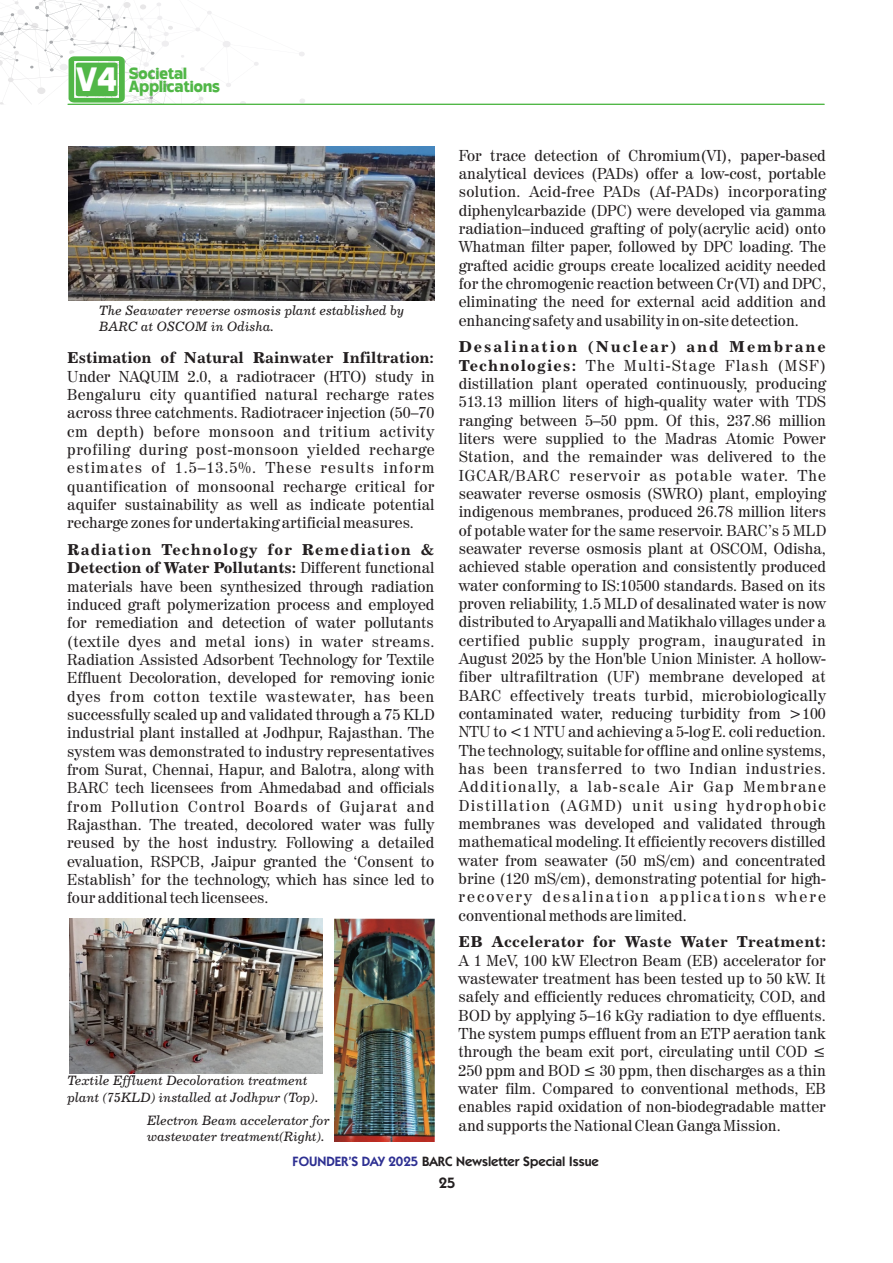
<style>
.page{position:relative;width:893px;height:1263px;background:#fff}
.page>*{position:absolute;margin:0;border:0;box-sizing:border-box;transform-origin:0 0}
.t1{font:800 16.35px/12.5px "Invisible";color:#51b747}
.t2{font:15.75px/18.3px "Century 725 BT";color:#231f20;text-align:justify}
.t3{font:15.75px/18.3px "Century 731 BT Bold A";letter-spacing:.075em;color:#231f20}
.t4{font:15.75px "Century 731 BT Bold A";color:#231f20}
.t5{font:15.75px "Century 731 BT Bold A";letter-spacing:.025em;color:#231f20}
.t6{font:15.75px "Century 731 BT Bold A";letter-spacing:.125em;color:#231f20}
.t7{font:600 15px "Kabel IT Cby BT";color:#231f20}
.t8{font:13.5px/16.2px "Century 731 BT Italic A";color:#231f20}
.t9{font:600 13.5px "Kabel IT Cby BT";color:#231f20}
.s1{font-size:33.6px;color:#fff}
.s2{font-family:"Century 731 BT Bold A"}
.s3{font-family:"Century 725 BT"}
.s4{color:#2e3092}
</style>
<div class="page">
<img style="left:70px;top:918px;width:252px;height:155px">
<img style="left:335px;top:918px;width:99px;height:223px">
<svg style="left:0;top:0;width:825px;height:105px"></svg>
<img style="left:68px;top:147px;width:366px;height:153px">
<p class="t1" style="left:129px;top:69px;width:93px;text-indent:-53px"><span class="s1">V4</span> Societal<br>Applications</p>
<p class="t2" style="left:459px;top:148px;width:369px">For trace detection of Chromium(VI), paper-based analytical devices (PADs) offer a low-cost, portable solution. Acid-free PADs (Af-PADs) incorporating diphenylcarbazide (DPC) were developed via gamma radiation–induced grafting of poly(acrylic acid) onto Whatman filter paper, followed by DPC loading. The grafted acidic groups create localized acidity needed for the chromogenic reaction between Cr(VI) and DPC, eliminating the need for external acid addition and enhancing safety and usability in on-site detection.</p>
<p class="t6" style="left:459px;top:340px;width:369px">Desalination (Nuclear) and Membrane</p>
<p class="t2" style="left:459px;top:357px;width:369px"><span class="s2">Technologies:</span> The Multi-Stage Flash (MSF) distillation plant operated continuously, producing 513.13 million liters of high-quality water with TDS ranging between 5–50 ppm. Of this, 237.86 million liters were supplied to the Madras Atomic Power Station, and the remainder was delivered to the IGCAR/BARC reservoir as potable water. The seawater reverse osmosis (SWRO) plant, employing indigenous membranes, produced 26.78 million liters of potable water for the same reservoir. BARC’s 5 MLD seawater reverse osmosis plant at OSCOM, Odisha, achieved stable operation and consistently produced water conforming to IS:10500 standards. Based on its proven reliability, 1.5 MLD of desalinated water is now distributed to Aryapalli and Matikhalo villages under a certified public supply program, inaugurated in August 2025 by the Hon'ble Union Minister. A hollow&shy;fiber ultrafiltration (UF) membrane developed at BARC effectively treats turbid, microbiologically contaminated water, reducing turbidity from &gt;100<br>NTU to &lt;1 NTU and achieving a 5-log E. coli reduction.<br>The technology, suitable for offline and online systems, has been transferred to two Indian industries.<br>Additionally, a lab-scale Air Gap Membrane Distillation (AGMD) unit using hydrophobic membranes was developed and validated through mathematical modeling. It efficiently recovers distilled water from seawater (50 mS/cm) and concentrated brine (120 mS/cm), demonstrating potential for high&shy;recovery desalination applications where conventional methods are limited.</p>
<p class="t5" style="left:459px;top:935px;width:369px">EB Accelerator for Waste Water Treatment:</p>
<p class="t2" style="left:459px;top:952px;width:369px">A 1 MeV, 100 kW Electron Beam (EB) accelerator for wastewater treatment has been tested up to 50 kW. It safely and efficiently reduces chromaticity, COD, and BOD by applying 5–16 kGy radiation to dye effluents.<br>The system pumps effluent from an ETP aeration tank through the beam exit port, circulating until COD ≤ 250 ppm and BOD ≤ 30 ppm, then discharges as a thin water film. Compared to conventional methods, EB enables rapid oxidation of non-biodegradable matter and supports the National Clean Ganga Mission.</p>
<p class="t8" style="left:99px;top:303px;width:306px">The Seawater reverse osmosis plant established by<br>BARC at OSCOM in Odisha.</p>
<p class="t4" style="left:67px;top:351px;width:368px">Estimation of Natural Rainwater Infiltration:</p>
<p class="t2" style="left:67px;top:368px;width:369px">Under NAQUIM 2.0, a radiotracer (HTO) study in Bengaluru city quantified natural recharge rates across three catchments. Radiotracer injection (50–70 cm depth) before monsoon and tritium activity profiling during post-monsoon yielded recharge estimates of 1.5–13.5%. These results inform quantification of monsoonal recharge critical for aquifer sustainability as well as indicate potential recharge zones for undertaking artificial measures.</p>
<p class="t3" style="left:67px;top:542px;width:369px">Radiation Technology for Remediation &amp;<br>Detection of Water Pollutants: <span class="s3">Different functional</span></p>
<p class="t2" style="left:67px;top:578px;width:369px">materials have been synthesized through radiation induced graft polymerization process and employed for remediation and detection of water pollutants (textile dyes and metal ions) in water streams.<br>Radiation Assisted Adsorbent Technology for Textile Effluent Decoloration, developed for removing ionic dyes from cotton textile wastewater, has been successfully scaled up and validated through a 75 KLD industrial plant installed at Jodhpur, Rajasthan. The system was demonstrated to industry representatives from Surat, Chennai, Hapur, and Balotra, along with BARC tech licensees from Ahmedabad and officials from Pollution Control Boards of Gujarat and Rajasthan. The treated, decolored water was fully reused by the host industry. Following a detailed evaluation, RSPCB, Jaipur granted the ‘Consent to Establish’ for the technology, which has since led to four additional tech licensees.</p>
<p class="t8" style="left:68px;top:1074px;width:253px">Textile Effluent Decoloration treatment plant (75KLD) installed at Jodhpur (Top).</p>
<p class="t8" style="left:147px;top:1113px;width:184px">Electron Beam accelerator for wastewater treatment(Right).</p>
<p class="t9" style="left:293px;top:1155px;width:308px"><span class="s4">FOUNDER’S DAY 2025</span> BARC Newsletter Special Issue</p>
<p class="t7" style="left:439px;top:1176px;width:18px">25</p>
</div>
